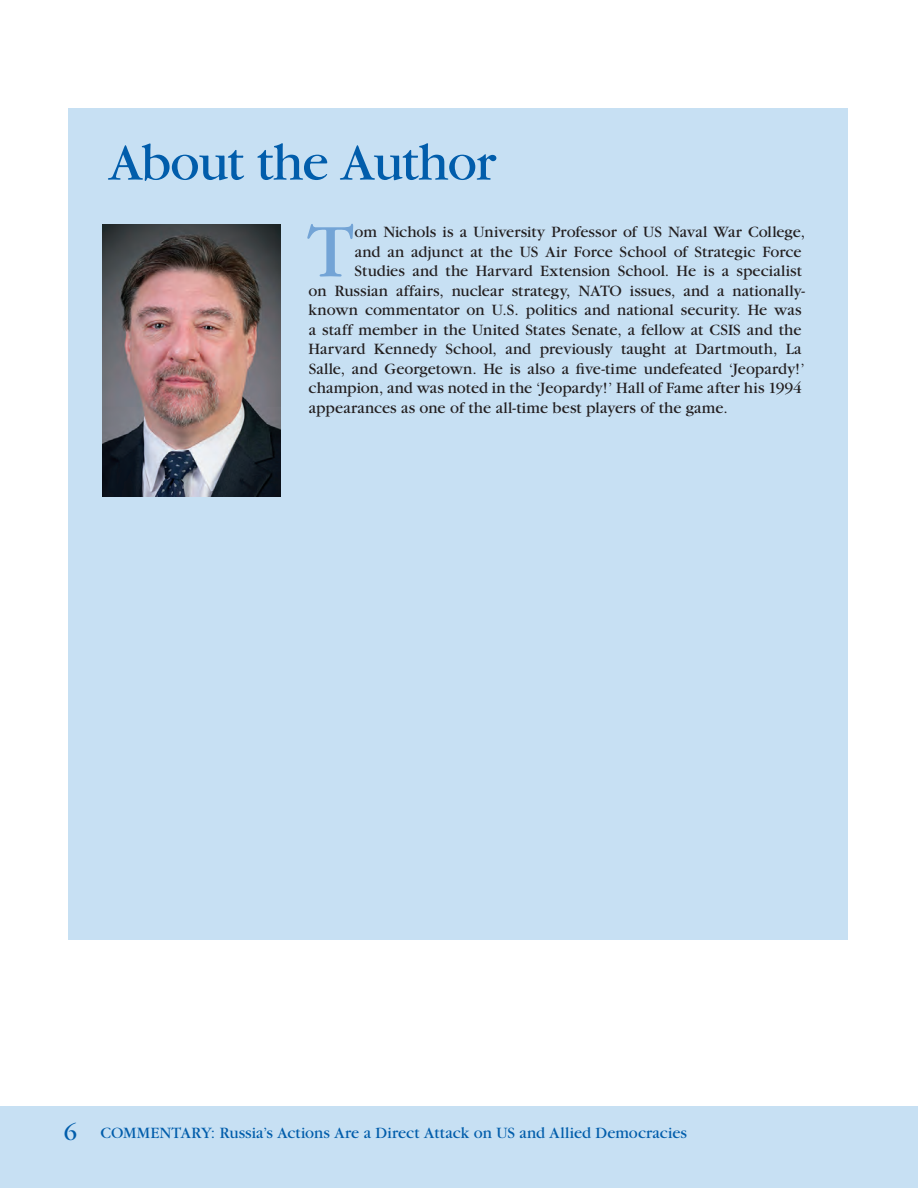
<style>
.page{position:relative;width:918px;height:1188px;background:#fff}
.page>*{position:absolute;margin:0;border:0;box-sizing:border-box;transform-origin:0 0}
.t1{font:79.05px "Garamond";color:#73a4d6}
.t2{font:54px "Garamond";letter-spacing:-.02em;color:#015dab}
.t3{font:16.5px "Garamond";color:#231f20}
.t4{font:16.5px "Garamond";letter-spacing:.005em;color:#015dab}
.s1{font-size:24px}
</style>
<div class="page">
<div style="left:0;top:1106px;width:918px;height:82px;background:#c7e0f3"></div>
<div style="left:68px;top:108px;width:780px;height:832px;background:#c7e0f3"></div>
<img style="left:102px;top:225px;width:179px;height:272px">
<h2 class="t2" style="left:109px;top:134px;width:388px">About the Author</h2>
<h1 class="t1" style="left:307px;top:210px;width:48px">T</h1>
<p class="t3" style="left:355px;top:223px;width:452px">om Nichols is a University Professor of US Naval War College,</p>
<p class="t3" style="left:355px;top:243px;width:448px">and an adjunct at the US Air Force School of Strategic Force</p>
<p class="t3" style="left:355px;top:262px;width:449px">Studies and the Harvard Extension School. He is a specialist</p>
<p class="t3" style="left:309px;top:282px;width:498px">on Russian affairs, nuclear strategy, NATO issues, and a nationally-</p>
<p class="t3" style="left:309px;top:301px;width:495px">known commentator on U.S. politics and national security. He was</p>
<p class="t3" style="left:309px;top:321px;width:494px">a staff member in the United States Senate, a fellow at CSIS and the</p>
<p class="t3" style="left:308px;top:340px;width:495px">Harvard Kennedy School, and previously taught at Dartmouth, La</p>
<p class="t3" style="left:309px;top:360px;width:498px">Salle, and Georgetown. He is also a five-time undefeated ‘Jeopardy!’</p>
<p class="t3" style="left:309px;top:379px;width:495px">champion, and was noted in the ‘Jeopardy!’ Hall of Fame after his 1994</p>
<p class="t3" style="left:309px;top:399px;width:420px">appearances as one of the all-time best players of the game.</p>
<p class="t4" style="left:64px;top:1125px;width:625px"><span class="s1">6</span> COMMENTARY: Russia’s Actions Are a Direct Attack on US and Allied Democracies</p>
</div>
